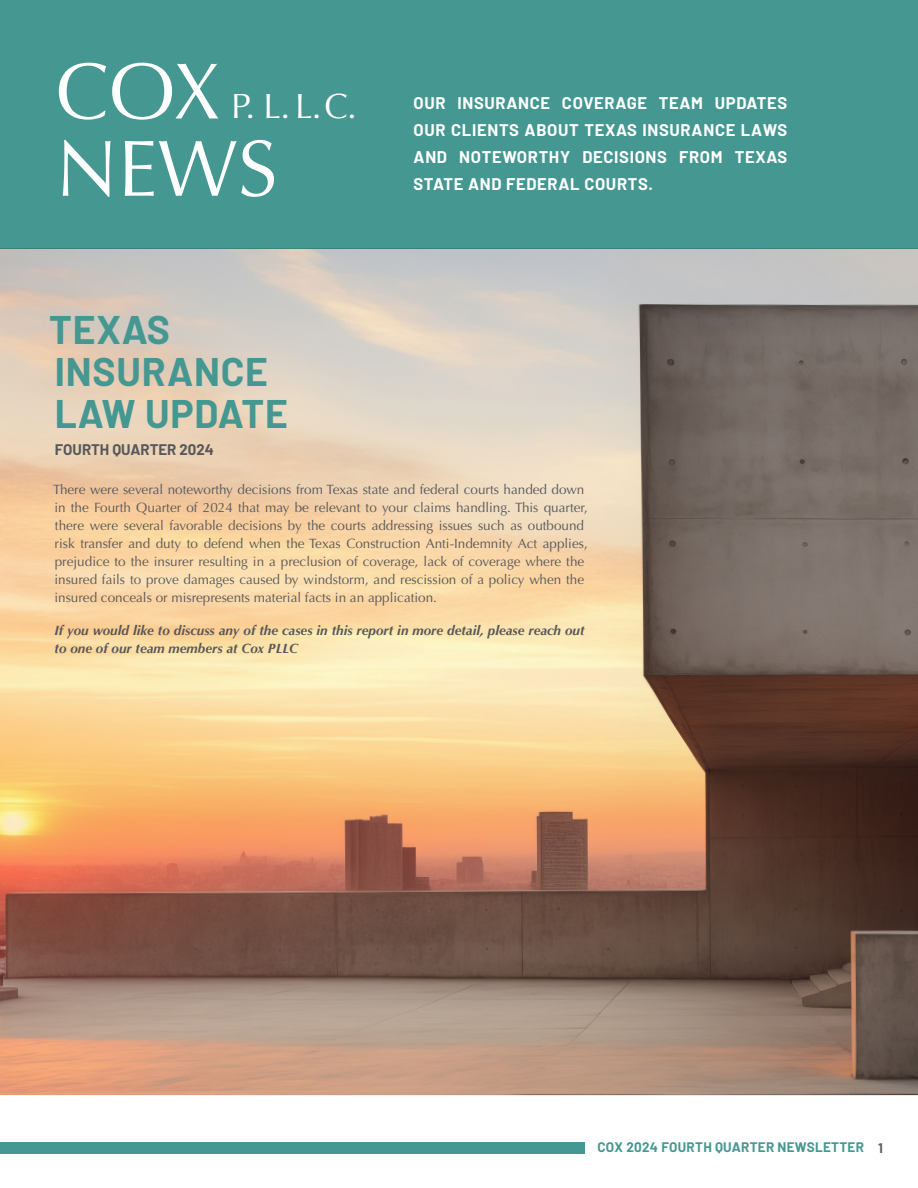
<style>
.page{position:relative;width:918px;height:1188px;background:#fff}
.page>*{position:absolute;margin:0;border:0;box-sizing:border-box;transform-origin:0 0}
.t1{font:79.95px "Optima";color:#fff}
.t2{font:700 39px "Barlow";letter-spacing:.02em;color:#459791}
.t3{font:35.1px "Optima";color:#fff}
.t4{font:700 16.5px/27px "Barlow";letter-spacing:.04em;color:#fff;text-align:justify}
.t5{font:700 15px "Barlow";color:#57585a}
.t6{font:13.5px/18px "Optima";color:#57585a}
.t7{font:italic 700 13.5px/18px "Optima";color:#57585a}
.t8{font:700 13.5px "Barlow";letter-spacing:.02em;color:#459791}
.s1{color:#5c6167}
</style>
<div class="page">
<div style="left:0;top:1143px;width:585px;height:11px;background:#459791"></div>
<div style="left:0;top:0;width:918px;height:248px;background:#459791"></div>
<img style="left:0;top:248px;width:918px;height:847px">
<p class="t1" style="left:56px;top:45px;width:167px">COX</p>
<p class="t3" style="left:231px;top:86px;width:127px">P. L. L. C.</p>
<p class="t1" style="left:56px;top:122px;width:224px">NEWS</p>
<p class="t4" style="left:414px;top:88px;width:375px">OUR INSURANCE COVERAGE TEAM UPDATES OUR CLIENTS ABOUT TEXAS INSURANCE LAWS AND NOTEWORTHY DECISIONS FROM TEXAS STATE AND FEDERAL COURTS.</p>
<p class="t2" style="left:49px;top:301px;width:122px">TEXAS</p>
<p class="t2" style="left:55px;top:343px;width:215px">INSURANCE</p>
<p class="t2" style="left:55px;top:385px;width:235px">LAW UPDATE</p>
<p class="t5" style="left:55px;top:438px;width:160px">FOURTH QUARTER 2024</p>
<p class="t6" style="left:53px;top:480px;width:536px">There were several noteworthy decisions from Texas state and federal courts handed down in the Fourth Quarter of 2024 that may be relevant to your claims handling. This quarter, there were several favorable decisions by the courts addressing issues such as outbound risk transfer and duty to defend when the Texas Construction Anti-Indemnity Act applies, prejudice to the insurer resulting in a preclusion of coverage, lack of coverage where the insured fails to prove damages caused by windstorm, and rescission of a policy when the insured conceals or misrepresents material facts in an application.</p>
<p class="t7" style="left:54px;top:621px;width:532px">If you would like to discuss any of the cases in this report in more detail, please reach out to one of our team members at Cox PLLC</p>
<p class="t8" style="left:597px;top:1138px;width:287px">COX 2024 FOURTH QUARTER NEWSLETTER <span class="s1">1</span></p>
</div>
